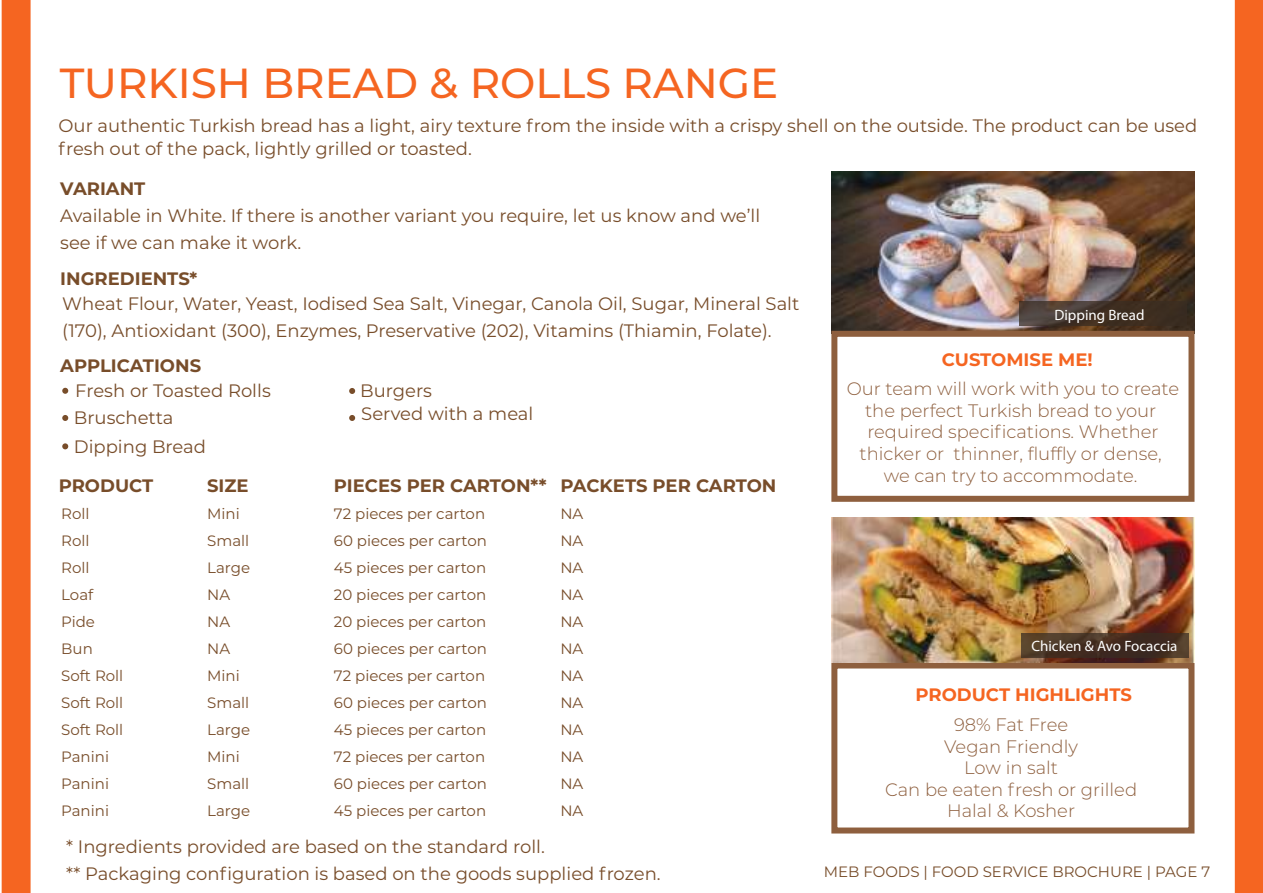
<style>
.page{position:relative;width:1263px;height:893px;background:#fff}
.page>*{position:absolute;margin:0;border:0;box-sizing:border-box;transform-origin:0 0}
.t1{font:500 42px "Montserrat";color:#f56521}
.t2{font:18px/27px "Montserrat";color:#784d2a}
.t3{font:300 18px/21.6px "Montserrat";color:#8e5f3e;text-align:center}
.t4{font:700 18px "Montserrat";color:#784d2a}
.t5{font:700 18px "Montserrat";color:#f56521}
.t6{font:15px/27px "Montserrat";color:#784d2a}
.t7{font:15px "Myriad Pro";color:#fff}
</style>
<div class="page">
<img style="left:832px;top:171px;width:362px;height:160px">
<div style="left:1235px;top:0;width:28px;height:893px;background:#f56521"></div>
<div style="left:2px;top:0;width:28px;height:893px;background:#f56521"></div>
<div style="left:2px;top:0;width:29px;height:893px;border:2px solid #f56521"></div>
<div style="left:831px;top:662px;width:363px;height:171px;background:#fff;border:6px solid #8e5f3e"></div>
<div style="left:831px;top:331px;width:363px;height:171px;background:#fff;border:6px solid #8e5f3e"></div>
<svg style="left:62px;top:388px;width:6px;height:6px"></svg>
<svg style="left:62px;top:415px;width:6px;height:6px"></svg>
<svg style="left:62px;top:443px;width:6px;height:6px"></svg>
<svg style="left:349px;top:388px;width:6px;height:6px"></svg>
<svg style="left:349px;top:415px;width:6px;height:6px"></svg>
<svg style="left:1019px;top:302px;width:167px;height:24px;background:#44352a"></svg>
<img style="left:831px;top:517px;width:364px;height:146px">
<svg style="left:1021px;top:634px;width:168px;height:24px;background:#473223"></svg>
<h1 class="t1" style="left:60px;top:53px;width:720px">TURKISH BREAD &amp; ROLLS RANGE</h1>
<p class="t2" style="left:58px;top:114px;width:1140px;line-height:22.5px">Our authentic Turkish bread has a light, airy texture from the inside with a crispy shell on the outside. The product can be used fresh out of the pack, lightly grilled or toasted.</p>
<p class="t4" style="left:60px;top:175px;width:87px">VARIANT</p>
<p class="t2" style="left:60px;top:201px;width:701px">Available in White. If there is another variant you require, let us know and we’ll see if we can make it work.</p>
<p class="t4" style="left:60px;top:266px;width:138px">INGREDIENTS*</p>
<p class="t2" style="left:62px;top:289px;width:739px">Wheat Flour, Water, Yeast, Iodised Sea Salt, Vinegar, Canola Oil, Sugar, Mineral Salt (170), Antioxidant (300), Enzymes, Preservative (202), Vitamins (Thiamin, Folate).</p>
<p class="t4" style="left:60px;top:353px;width:142px">APPLICATIONS</p>
<p class="t2" style="left:74px;top:376px;width:198px">Fresh or Toasted Rolls<br>Bruschetta</p>
<p class="t2" style="left:74px;top:432px;width:134px">Dipping Bread</p>
<p class="t2" style="left:360px;top:378px;width:175px;line-height:23.4px">Burgers<br>Served with a meal</p>
<p class="t4" style="left:59px;top:473px;width:96px">PRODUCT</p>
<p class="t4" style="left:207px;top:473px;width:43px">SIZE</p>
<p class="t4" style="left:334px;top:473px;width:444px">PIECES PER CARTON** PACKETS PER CARTON</p>
<p class="t6" style="left:334px;top:500px;width:154px;text-align:justify">72 pieces per carton 60 pieces per carton 45 pieces per carton 20 pieces per carton 20 pieces per carton 60 pieces per carton 72 pieces per carton 60 pieces per carton 45 pieces per carton 72 pieces per carton 60 pieces per carton 45 pieces per carton</p>
<p class="t6" style="left:560px;top:500px;width:24px;text-align:justify">NA NA NA NA NA NA NA NA NA NA NA NA</p>
<p class="t6" style="left:61px;top:500px;width:64px">Roll<br>Roll<br>Roll<br>Loaf<br>Pide<br>Bun<br>Soft Roll<br>Soft Roll<br>Soft Roll<br>Panini<br>Panini<br>Panini</p>
<p class="t6" style="left:207px;top:500px;width:44px">Mini<br>Small<br>Large<br>NA<br>NA<br>NA<br>Mini<br>Small<br>Large<br>Mini<br>Small<br>Large</p>
<p class="t2" style="left:66px;top:832px;width:596px">* Ingredients provided are based on the standard roll.<br>** Packaging configuration is based on the goods supplied frozen.</p>
<p class="t7" style="left:1054px;top:306px;width:92px">Dipping Bread</p>
<p class="t5" style="left:942px;top:347px;width:152px">CUSTOMISE ME!</p>
<p class="t3" style="left:847px;top:378px;width:334px">Our team will work with you to create the perfect Turkish bread to your required specifications. Whether thicker or thinner, fluffly or dense, we can try to accommodate.</p>
<p class="t7" style="left:1031px;top:636px;width:148px">Chicken &amp; Avo Focaccia</p>
<p class="t5" style="left:915px;top:681px;width:218px">PRODUCT HIGHLIGHTS</p>
<p class="t3" style="left:885px;top:713px;width:254px">98% Fat Free<br>Vegan Friendly<br>Low in salt<br>Can be eaten fresh or grilled<br>Halal &amp; Kosher</p>
<p class="t6" style="left:824px;top:858px;width:388px">MEB FOODS | FOOD SERVICE BROCHURE | PAGE 7</p>
</div>
